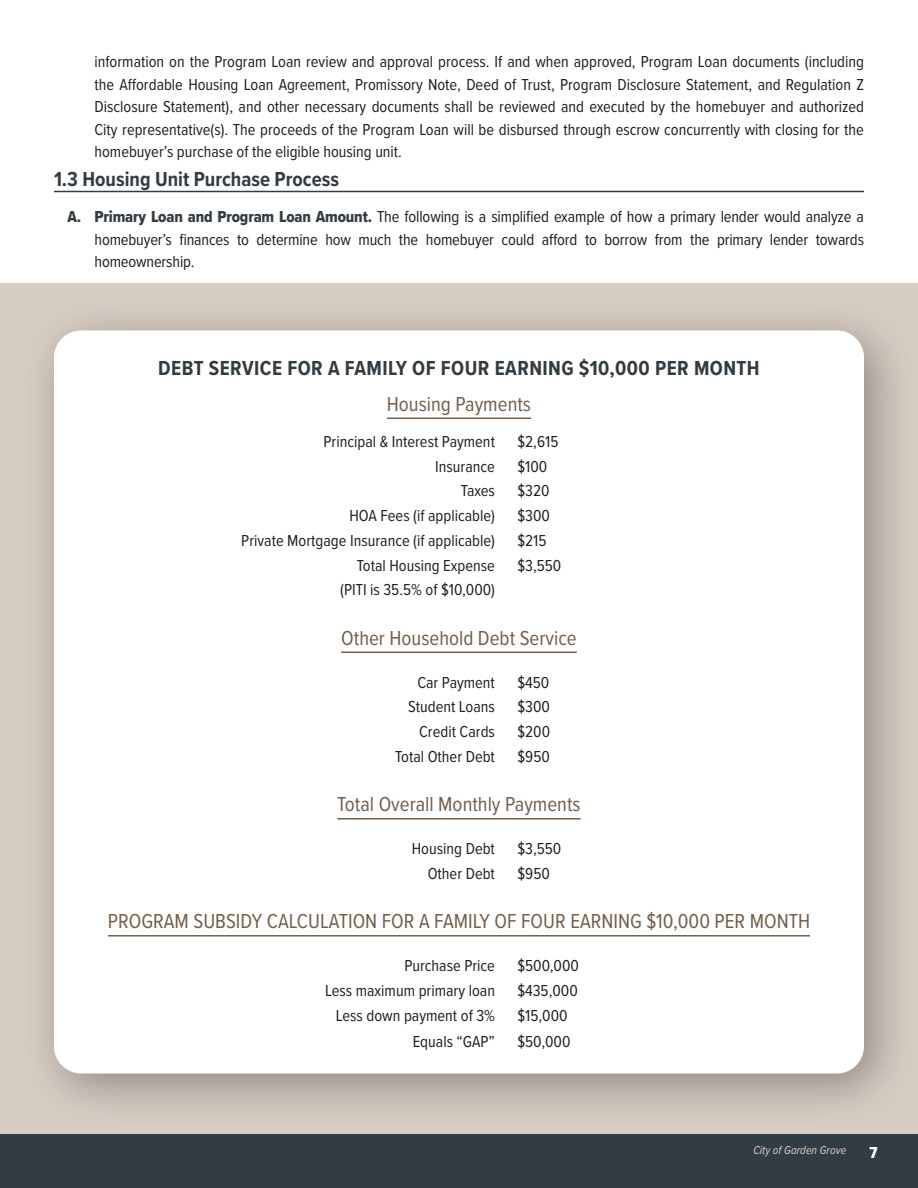
<style>
.page{position:relative;width:918px;height:1188px;background:#fff}
.page>*{position:absolute;margin:0;border:0;box-sizing:border-box;transform-origin:0 0}
.H3_Chart_Subheader{font:21px "Proxima Nova Cond";color:#735f4a}
.H3_Chart_Header{font:700 21px "Proxima Nova Cond";letter-spacing:.02em;color:#323c43}
.H2_SubHead{font:700 21px "Proxima Nova Cond";color:#323c43}
.InChart{font:16.5px/22.5px "Proxima Nova Cond";color:#231f20;text-align:justify}
.t1{font:16.5px "Proxima Nova Cond Extrabld";color:#fff}
.t2{font:italic 12px "Proxima Nova Cond";color:#d7cdc3}
.s1{font-family:"Proxima Nova Cond Extrabld";color:#323c43}
</style>
<div class="page">
<div style="left:0;top:1134px;width:918px;height:54px;background:#323c43"></div>
<div style="left:0;top:284px;width:918px;height:850px;background:#d7cdc3"></div>
<div style="left:19px;top:295px;width:899px;height:835px;background:#231f20;opacity:.4"></div>
<div style="left:54px;top:330px;width:810px;height:744px;background:#fff;border-radius:27px"></div>
<hr style="left:54px;top:191px;width:810px;height:1px;background:#323c43">
<hr style="left:387px;top:418px;width:144px;height:1px;background:#735f4a">
<hr style="left:341px;top:652px;width:236px;height:1px;background:#735f4a">
<hr style="left:337px;top:818px;width:244px;height:2px;background:#735f4a">
<hr style="left:108px;top:935px;width:702px;height:2px;background:#735f4a">
<p class="InChart" style="left:94px;top:50px;width:771px">information on the Program Loan review and approval process. If and when approved, Program Loan documents (including the Affordable Housing Loan Agreement, Promissory Note, Deed of Trust, Program Disclosure Statement, and Regulation Z Disclosure Statement), and other necessary documents shall be reviewed and executed by the homebuyer and authorized City representative(s). The proceeds of the Program Loan will be disbursed through escrow concurrently with closing for the homebuyer’s purchase of the eligible housing unit.</p>
<h2 class="H2_SubHead" style="left:54px;top:164px;width:287px">1.3 Housing Unit Purchase Process</h2>
<p class="InChart" style="left:94px;top:205px;width:771px;text-indent:-27px"><span class="s1">A. Primary Loan and Program Loan Amount.</span> The following is a simplified example of how a primary lender would analyze a homebuyer’s finances to determine how much the homebuyer could afford to borrow from the primary lender towards homeownership.</p>
<p class="H3_Chart_Header" style="left:158px;top:352px;width:603px">DEBT SERVICE FOR A FAMILY OF FOUR EARNING $10,000 PER MONTH</p>
<p class="H3_Chart_Subheader" style="left:387px;top:388px;width:146px">Housing Payments</p>
<p class="InChart" style="left:324px;top:429px;width:173px">Principal &amp; Interest Payment</p>
<p class="InChart" style="left:518px;top:429px;width:42px">$2,615</p>
<p class="InChart" style="left:435px;top:454px;width:61px">Insurance</p>
<p class="InChart" style="left:518px;top:454px;width:31px">$100</p>
<p class="InChart" style="left:461px;top:479px;width:36px">Taxes</p>
<p class="InChart" style="left:518px;top:479px;width:34px">$320</p>
<p class="InChart" style="left:349px;top:504px;width:147px">HOA Fees (if applicable)</p>
<p class="InChart" style="left:517px;top:504px;width:34px">$300</p>
<p class="InChart" style="left:241px;top:528px;width:255px">Private Mortgage Insurance (if applicable)</p>
<p class="InChart" style="left:518px;top:528px;width:31px">$215</p>
<p class="InChart" style="left:357px;top:553px;width:140px">Total Housing Expense</p>
<p class="InChart" style="left:517px;top:553px;width:45px">$3,550</p>
<p class="InChart" style="left:340px;top:578px;width:156px">(PITI is 35.5% of $10,000)</p>
<p class="H3_Chart_Subheader" style="left:341px;top:622px;width:237px">Other Household Debt Service</p>
<p class="InChart" style="left:417px;top:670px;width:79px">Car Payment</p>
<p class="InChart" style="left:518px;top:670px;width:33px">$450</p>
<p class="InChart" style="left:408px;top:695px;width:88px">Student Loans</p>
<p class="InChart" style="left:518px;top:695px;width:34px">$300</p>
<p class="InChart" style="left:419px;top:720px;width:77px">Credit Cards</p>
<p class="InChart" style="left:518px;top:720px;width:34px">$200</p>
<p class="InChart" style="left:395px;top:744px;width:101px">Total Other Debt</p>
<p class="InChart" style="left:518px;top:744px;width:34px">$950</p>
<p class="H3_Chart_Subheader" style="left:337px;top:789px;width:245px">Total Overall Monthly Payments</p>
<p class="InChart" style="left:412px;top:837px;width:85px">Housing Debt</p>
<p class="InChart" style="left:518px;top:837px;width:45px">$3,550</p>
<p class="InChart" style="left:428px;top:861px;width:69px">Other Debt</p>
<p class="InChart" style="left:518px;top:861px;width:34px">$950</p>
<p class="H3_Chart_Subheader" style="left:108px;top:906px;width:704px">PROGRAM SUBSIDY CALCULATION FOR A FAMILY OF FOUR EARNING $10,000 PER MONTH</p>
<p class="InChart" style="left:404px;top:954px;width:92px">Purchase Price</p>
<p class="InChart" style="left:518px;top:954px;width:63px">$500,000</p>
<p class="InChart" style="left:325px;top:978px;width:171px">Less maximum primary loan</p>
<p class="InChart" style="left:518px;top:978px;width:62px">$435,000</p>
<p class="InChart" style="left:336px;top:1003px;width:161px">Less down payment of 3%</p>
<p class="InChart" style="left:517px;top:1003px;width:52px">$15,000</p>
<p class="InChart" style="left:413px;top:1029px;width:84px">Equals “GAP”</p>
<p class="InChart" style="left:518px;top:1029px;width:54px">$50,000</p>
<p class="t2" style="left:753px;top:1141px;width:94px">City of Garden Grove</p>
<p class="t1" style="left:869px;top:1140px;width:10px">7</p>
</div>
